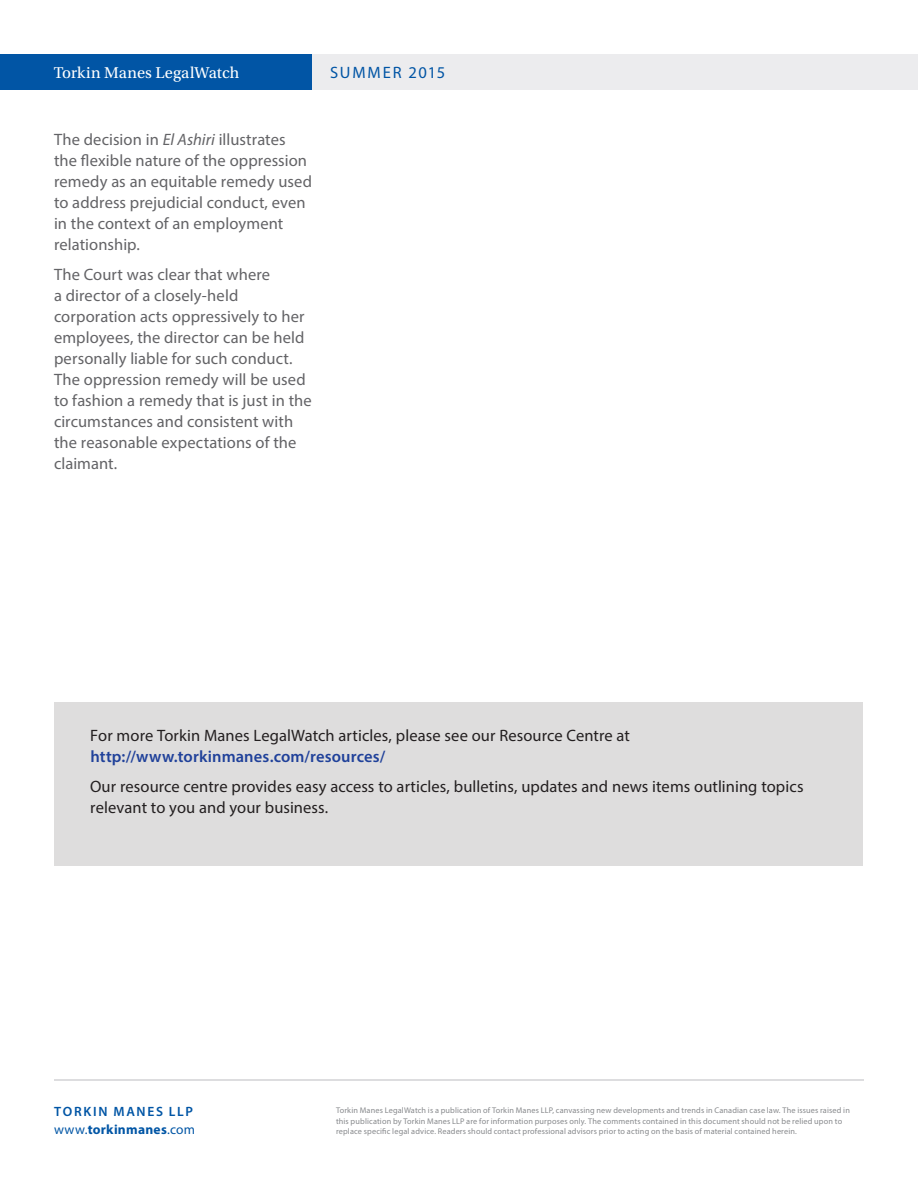
<style>
.page{position:relative;width:918px;height:1188px;background:#fff}
.page>*{position:absolute;margin:0;border:0;box-sizing:border-box;transform-origin:0 0}
.Body{font:16.5px/21px "Myriad Pro";letter-spacing:.005em;color:#636366}
.Body-2{font:16.5px/21px "Myriad Pro";letter-spacing:.005em;color:#231f20}
.t1{font:16.5px "Utopia Std";letter-spacing:.005em;color:#fff}
.t2{font:16.5px "Myriad Pro";letter-spacing:.105em;color:#0155a5}
.t3{font:600 13.5px/18px "Myriad Pro";letter-spacing:.13em;color:#0155a5}
.t4{font:8.25px/10.5px "Myriad Pro";letter-spacing:.015em;color:#87898c}
.s1{font-style:italic}
.s2{font-weight:600;color:#20419a}
.s3{font-weight:400}
.s4{font-weight:700}
</style>
<div class="page">
<div style="left:312px;top:54px;width:606px;height:36px;background:#ececee"></div>
<div style="left:0;top:54px;width:312px;height:36px;background:#0155a5"></div>
<hr style="left:54px;top:1080px;width:810px;height:1px;background:#bcbdc0">
<div style="left:55px;top:702px;width:808px;height:164px;background:#dedddd"></div>
<p class="t1" style="left:54px;top:64px;width:187px">Torkin Manes LegalWatch</p>
<p class="t2" style="left:330px;top:62px;width:117px">SUMMER 2015</p>
<p class="Body" style="left:54px;top:128px;width:259px">The decision in <span class="s1">El Ashiri</span> illustrates the flexible nature of the oppression remedy as an equitable remedy used to address prejudicial conduct, even in the context of an employment relationship.</p>
<p class="Body" style="left:54px;top:263px;width:259px">The Court was clear that where<br>a director of a closely-held corporation acts oppressively to her employees, the director can be held personally liable for such conduct.<br>The oppression remedy will be used to fashion a remedy that is just in the circumstances and consistent with the reasonable expectations of the claimant.</p>
<p class="Body-2" style="left:90px;top:725px;width:541px">For more Torkin Manes LegalWatch articles, please see our Resource Centre at <span class="s2">http://www.torkinmanes.com/resources/</span></p>
<p class="Body-2" style="left:90px;top:776px;width:715px">Our resource centre provides easy access to articles, bulletins, updates and news items outlining topics relevant to you and your business.</p>
<p class="t3" style="left:54px;top:1102px;width:142px">TORKIN MANES LLP <span class="s3">www.</span><span class="s4">torkinmanes</span><span class="s3">.com</span></p>
<p class="t4" style="left:336px;top:1105px;width:515px">Torkin Manes LegalWatch is a publication of Torkin Manes LLP, canvassing new developments and trends in Canadian case law. The issues raised in this publication by Torkin Manes LLP are for information purposes only. The comments contained in this document should not be relied upon to replace specific legal advice. Readers should contact professional advisors prior to acting on the basis of material contained herein.</p>
</div>
